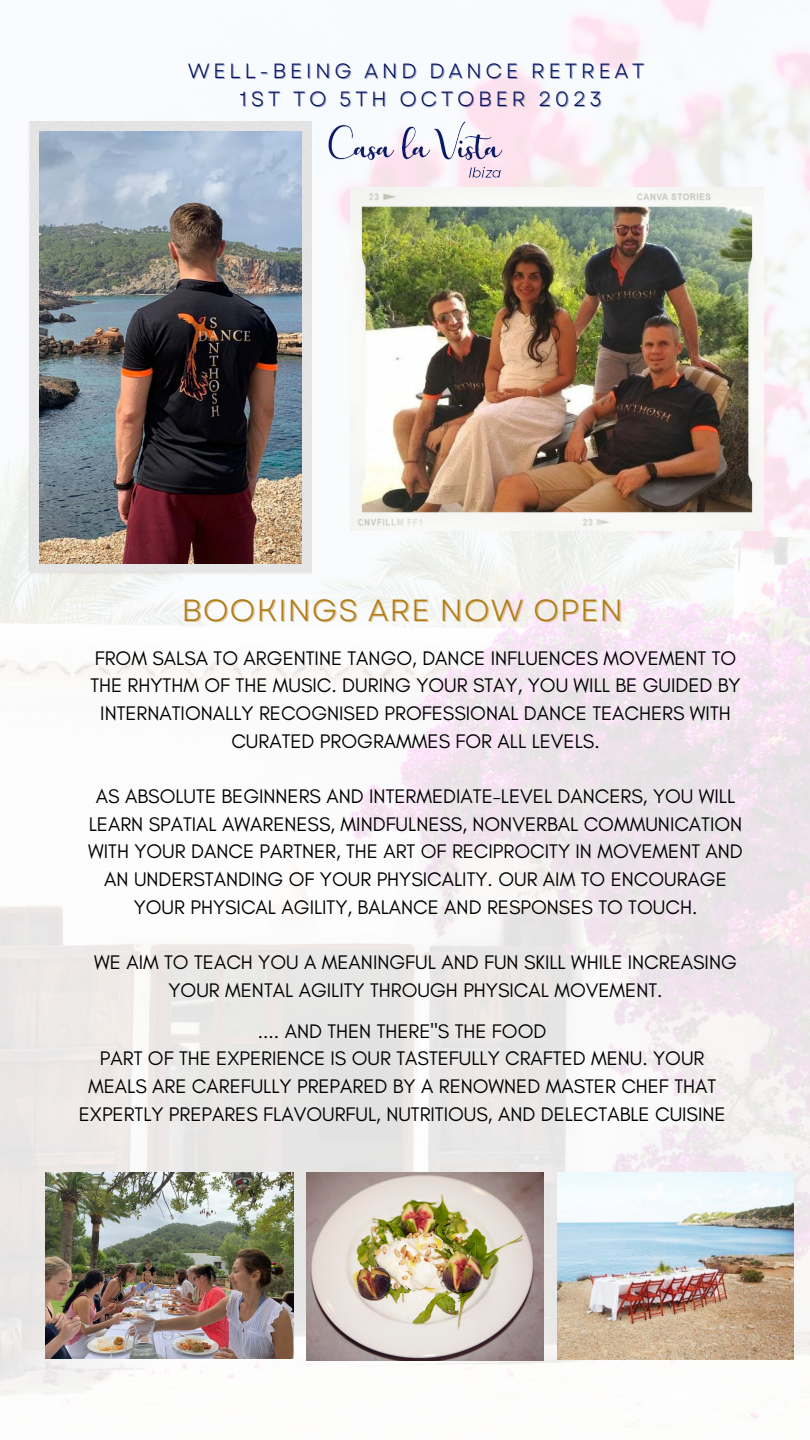
<style>
.page{position:relative;width:810px;height:1440px;background:#fff}
.page>*{position:absolute;margin:0;border:0;box-sizing:border-box;transform-origin:0 0}
.t1{font:30.6px "Garet";letter-spacing:.025em;color:#b27c17}
.t2{font:20.6px "Garet";letter-spacing:.17em;color:#041260}
.t3{font:20px/27.7px "Glacial Indifference";color:#000;text-align:center}
</style>
<div class="page">
<img style="left:0;top:0;width:810px;height:1426px">
<img style="left:329px;top:121px;width:174px;height:58px">
<img style="left:351px;top:187px;width:413px;height:344px">
<img style="left:27px;top:121px;width:285px;height:454px">
<img style="left:40px;top:132px;width:261px;height:431px">
<img style="left:45px;top:1173px;width:249px;height:186px">
<img style="left:307px;top:1173px;width:237px;height:187px">
<img style="left:557px;top:1173px;width:237px;height:187px">
<p class="t2" style="left:188px;top:56px;width:458px">WELL-BEING AND DANCE RETREAT</p>
<p class="t2" style="left:239px;top:84px;width:364px">1ST TO 5TH OCTOBER 2023</p>
<p class="t1" style="left:181px;top:588px;width:443px">BOOKINGS ARE NOW OPEN</p>
<p class="t3" style="left:90px;top:644px;width:652px">FROM SALSA TO ARGENTINE TANGO, DANCE INFLUENCES MOVEMENT TO THE RHYTHM OF THE MUSIC. DURING YOUR STAY, YOU WILL BE GUIDED BY INTERNATIONALLY RECOGNISED PROFESSIONAL DANCE TEACHERS WITH CURATED PROGRAMMES FOR ALL LEVELS.</p>
<p class="t3" style="left:88px;top:782px;width:656px">AS ABSOLUTE BEGINNERS AND INTERMEDIATE-LEVEL DANCERS, YOU WILL LEARN SPATIAL AWARENESS, MINDFULNESS, NONVERBAL COMMUNICATION WITH YOUR DANCE PARTNER, THE ART OF RECIPROCITY IN MOVEMENT AND AN UNDERSTANDING OF YOUR PHYSICALITY. OUR AIM TO ENCOURAGE YOUR PHYSICAL AGILITY, BALANCE AND RESPONSES TO TOUCH.</p>
<p class="t3" style="left:94px;top:948px;width:644px">WE AIM TO TEACH YOU A MEANINGFUL AND FUN SKILL WHILE INCREASING<br>YOUR MENTAL AGILITY THROUGH PHYSICAL MOVEMENT.</p>
<p class="t3" style="left:258px;top:1017px;width:290px">.... AND THEN THERE"S THE FOOD</p>
<p class="t3" style="left:79px;top:1044px;width:648px">PART OF THE EXPERIENCE IS OUR TASTEFULLY CRAFTED MENU. YOUR<br>MEALS ARE CAREFULLY PREPARED BY A RENOWNED MASTER CHEF THAT<br>EXPERTLY PREPARES FLAVOURFUL, NUTRITIOUS, AND DELECTABLE CUISINE</p>
</div>
